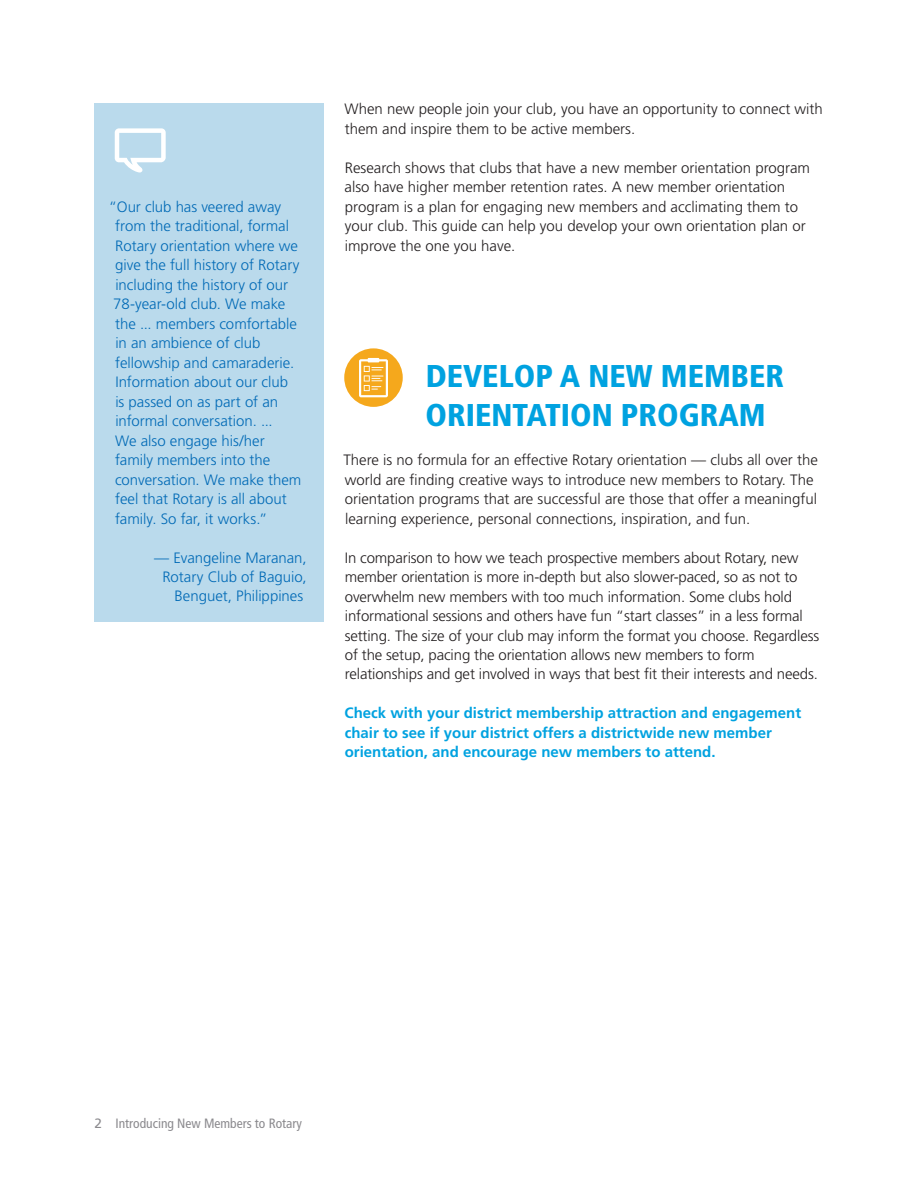
<style>
.page{position:relative;width:918px;height:1188px;background:#fff}
.page>*{position:absolute;margin:0;border:0;box-sizing:border-box;transform-origin:0 0}
.t1{font:900 condensed 31.5px/39px "Frutiger LT Std";color:#00a2e0}
.t2{font:300 15px/19.5px "Frutiger LT Std";color:#231f20}
.t3{font:300 15px/19.5px "Frutiger LT Std";letter-spacing:-.005em;color:#016ab6}
.t4{font:700 15px/19.5px "Frutiger LT Std";color:#00a2e0}
.t5{font:condensed 13.5px "Frutiger LT Std";color:#8b8a8e}
.s1{font-stretch:normal}
</style>
<div class="page">
<div style="left:344px;top:348px;width:59px;height:59px;background:#f5a81c;border-radius:50%"></div>
<svg style="left:359px;top:358px;width:29px;height:39px"></svg>
<div style="left:94px;top:103px;width:230px;height:519px;background:#badaec"></div>
<svg style="left:115px;top:128px;width:51px;height:44px"></svg>
<p class="t3" style="left:109px;top:197px;width:194px">“Our club has veered away from the traditional, formal<br>Rotary orientation where we give the full history of Rotary including the history of our<br>78-year-old club. We make the ... members comfortable in an ambience of club fellowship and camaraderie.<br>Information about our club<br>is passed on as part of an informal conversation. ...<br>We also engage his/her<br>family members into the conversation. We make them feel that Rotary is all about family. So far, it works.”</p>
<p class="t3" style="left:154px;top:548px;width:154px;text-align:right">— Evangeline Maranan,<br>Rotary Club of Baguio,<br>Benguet, Philippines</p>
<p class="t2" style="left:345px;top:99px;width:480px">When new people join your club, you have an opportunity to connect with them and inspire them to be active members.</p>
<p class="t2" style="left:345px;top:158px;width:467px">Research shows that clubs that have a new member orientation program also have higher member retention rates. A new member orientation program is a plan for engaging new members and acclimating them to your club. This guide can help you develop your own orientation plan or improve the one you have.</p>
<h1 class="t1" style="left:425px;top:356px;width:360px">DEVELOP A NEW MEMBER<br>ORIENTATION PROGRAM</h1>
<p class="t2" style="left:343px;top:450px;width:476px">There is no formula for an effective Rotary orientation — clubs all over the world are finding creative ways to introduce new members to Rotary. The orientation programs that are successful are those that offer a meaningful learning experience, personal connections, inspiration, and fun.</p>
<p class="t2" style="left:345px;top:548px;width:476px">In comparison to how we teach prospective members about Rotary, new member orientation is more in-depth but also slower-paced, so as not to overwhelm new members with too much information. Some clubs hold informational sessions and others have fun “start classes” in a less formal setting. The size of your club may inform the format you choose. Regardless of the setup, pacing the orientation allows new members to form relationships and get involved in ways that best fit their interests and needs.</p>
<p class="t4" style="left:345px;top:704px;width:458px">Check with your district membership attraction and engagement chair to see if your district offers a districtwide new member orientation, and encourage new members to attend.</p>
<p class="t5" style="left:94px;top:1115px;width:209px"><span class="s1">2</span> Introducing New Members to Rotary</p>
</div>
